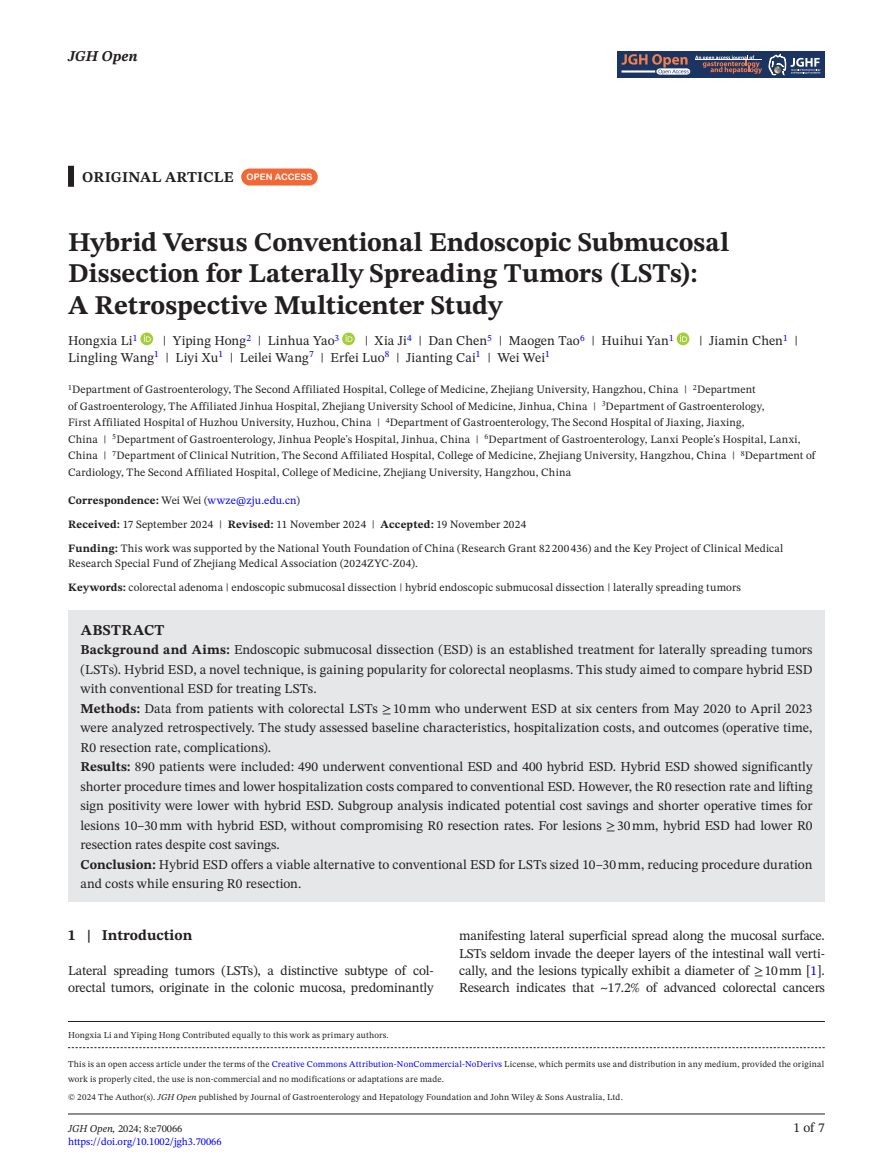
<style>
.page{position:relative;width:893px;height:1174px;background:#fff}
.page>*{position:absolute;margin:0;border:0;box-sizing:border-box;transform-origin:0 0}
.t1{font:700 27px/31.5px "STIX Two Text";color:#231f20}
.t2{font:700 15px "STIX Two Text";letter-spacing:.01em;color:#231f20}
.t3{font:italic 700 15px "STIX Two Text";color:#231f20}
.t4{font:13.5px/19.5px "STIX Two Text";color:#231f20}
.t5{font:11.25px/16.5px "STIX Two Text";letter-spacing:.015em;color:#231f20}
.t6{font:10.5px "STIX Two Text";color:#00f}
.t7{font:10.5px "STIX Two Text";color:#231f20}
.t8{font:9px/15px "STIX Two Text";letter-spacing:.02em;color:#231f20}
.s1{font-family:"Arial Rounded MT Bold";font-weight:400;font-size:9px;color:#fff}
.s2{font-weight:700}
.s3{color:#00f}
.s4{font-family:"STIX"}
.s5{font-style:italic}
</style>
<div class="page">
<hr style="left:68px;top:1113px;width:757px;height:1px;background:#231f20">
<div style="left:617px;top:51px;width:208px;height:27px;background:#1b3462"></div>
<svg style="left:769px;top:54px;width:51px;height:21px"></svg>
<svg style="left:621px;top:54px;width:141px;height:21px"></svg>
<div style="left:68px;top:166px;width:6px;height:21px;background:#231f20"></div>
<div style="left:68px;top:610px;width:757px;height:42px;background:#e6e7e9"></div>
<div style="left:68px;top:629px;width:757px;height:78px;background:#e6e7e9"></div>
<div style="left:68px;top:687px;width:757px;height:78px;background:#e6e7e9"></div>
<div style="left:68px;top:746px;width:757px;height:117px;background:#e6e7e9"></div>
<div style="left:68px;top:843px;width:757px;height:59px;background:#e6e7e9"></div>
<div style="left:241px;top:168px;width:77px;height:17px;background:#f16736;border-radius:9px"></div>
<svg style="left:140px;top:332px;width:13px;height:13px"></svg>
<svg style="left:144px;top:335px;width:7px;height:7px"></svg>
<svg style="left:342px;top:332px;width:13px;height:13px"></svg>
<svg style="left:346px;top:335px;width:6px;height:7px"></svg>
<div style="left:677px;top:332px;width:12px;height:13px;background:#a5cd39;border-radius:50%"></div>
<svg style="left:680px;top:335px;width:7px;height:7px"></svg>
<svg style="left:68px;top:1047px;width:757px;height:1px"></svg>
<hr style="left:68px;top:1021px;width:757px;height:1px;background:#231f20">
<p class="t3" style="left:68px;top:46px;width:71px">JGH Open</p>
<p class="t2" style="left:82px;top:166px;width:232px">ORIGINAL ARTICLE <span class="s1">OPEN ACCESS</span></p>
<h1 class="t1" style="left:68px;top:227px;width:663px">Hybrid Versus Conventional Endoscopic Submucosal<br>Dissection for Laterally Spreading Tumors (LSTs):<br>A Retrospective Multicenter Study</h1>
<p class="t4" style="left:68px;top:331px;width:71px">Hongxia Li<sup>1</sup></p>
<p class="t4" style="left:163px;top:331px;width:178px">| Yiping Hong<sup>2</sup> | Linhua Yao<sup>3</sup></p>
<p class="t4" style="left:365px;top:331px;width:310px">| Xia Ji<sup>4</sup> | Dan Chen<sup>5</sup> | Maogen Tao<sup>6</sup> | Huihui Yan<sup>1</sup></p>
<p class="t4" style="left:699px;top:331px;width:100px">| Jiamin Chen<sup>1</sup> |</p>
<p class="t4" style="left:68px;top:347px;width:483px">Lingling Wang<sup>1</sup> | Liyi Xu<sup>1</sup> | Leilei Wang<sup>7</sup> | Erfei Luo<sup>8</sup> | Jianting Cai<sup>1</sup> | Wei Wei<sup>1</sup></p>
<p class="t5" style="left:68px;top:381px;width:749px"><sup>1</sup>Department of Gastroenterology, The Second Affiliated Hospital, College of Medicine, Zhejiang University, Hangzhou, China | <sup>2</sup>Department<br>of Gastroenterology, The Affiliated Jinhua Hospital, Zhejiang University School of Medicine, Jinhua, China | <sup>3</sup>Department of Gastroenterology,<br>First Affiliated Hospital of Huzhou University, Huzhou, China | <sup>4</sup>Department of Gastroenterology, The Second Hospital of Jiaxing, Jiaxing,<br>China | <sup>5</sup>Department of Gastroenterology, Jinhua People's Hospital, Jinhua, China | <sup>6</sup>Department of Gastroenterology, Lanxi People's Hospital, Lanxi, China | <sup>7</sup>Department of Clinical Nutrition, The Second Affiliated Hospital, College of Medicine, Zhejiang University, Hangzhou, China | <sup>8</sup>Department of Cardiology, The Second Affiliated Hospital, College of Medicine, Zhejiang University, Hangzhou, China</p>
<p class="t5" style="left:68px;top:488px;width:717px;line-height:24px"><span class="s2">Correspondence:</span> Wei Wei (<span class="s3">wwze@zju.edu.cn</span>)<br><span class="s2">Received:</span> 17 September 2024 | <span class="s2">Revised:</span> 11 November 2024 | <span class="s2">Accepted:</span> 19 November 2024<br><span class="s2">Funding:</span> This work was supported by the National Youth Foundation of China (Research Grant 82200436) and the Key Project of Clinical Medical</p>
<p class="t5" style="left:68px;top:554px;width:351px">Research Special Fund of Zhejiang Medical Association (2024ZYC-Z04).</p>
<p class="t5" style="left:68px;top:579px;width:674px"><span class="s2">Keywords:</span> colorectal adenoma | endoscopic submucosal dissection | hybrid endoscopic submucosal dissection | laterally spreading tumors</p>
<p class="t2" style="left:81px;top:619px;width:85px">ABSTRACT</p>
<p class="t4" style="left:80px;top:640px;width:734px"><span class="s2">Background and Aims:</span> Endoscopic submucosal dissection (ESD) is an established treatment for laterally spreading tumors (LSTs). Hybrid ESD, a novel technique, is gaining popularity for colorectal neoplasms. This study aimed to compare hybrid ESD with conventional ESD for treating LSTs.<br><span class="s2">Methods:</span> Data from patients with colorectal LSTs <span class="s4">≥</span>10mm who underwent ESD at six centers from May 2020 to April 2023 were analyzed retrospectively. The study assessed baseline characteristics, hospitalization costs, and outcomes (operative time, R0 resection rate, complications).<br><span class="s2">Results:</span> 890 patients were included: 490 underwent conventional ESD and 400 hybrid ESD. Hybrid ESD showed significantly shorter procedure times and lower hospitalization costs compared to conventional ESD. However, the R0 resection rate and lifting sign positivity were lower with hybrid ESD. Subgroup analysis indicated potential cost savings and shorter operative times for lesions 10–30mm with hybrid ESD, without compromising R0 resection rates. For lesions <span class="s4">≥</span>30mm, hybrid ESD had lower R0 resection rates despite cost savings.<br><span class="s2">Conclusion:</span> Hybrid ESD offers a viable alternative to conventional ESD for LSTs sized 10–30mm, reducing procedure duration and costs while ensuring R0 resection.</p>
<p class="t2" style="left:68px;top:924px;width:126px">1 | Introduction</p>
<p class="t4" style="left:68px;top:961px;width:367px;line-height:17.2px">Lateral spreading tumors (LSTs), a distinctive subtype of col&shy;orectal tumors, originate in the colonic mucosa, predominantly</p>
<p class="t4" style="left:459px;top:927px;width:367px;line-height:17.2px;text-align:justify">manifesting lateral superficial spread along the mucosal surface.<br>LSTs seldom invade the deeper layers of the intestinal wall verti&shy;cally, and the lesions typically exhibit a diameter of <span class="s4">≥</span>10mm [<span class="s3">1</span>].<br>Research indicates that ~17.2% of advanced colorectal cancers</p>
<p class="t8" style="left:68px;top:1028px;width:322px">Hongxia Li and Yiping Hong Contributed equally to this work as primary authors.</p>
<p class="t8" style="left:68px;top:1056px;width:758px">This is an open access article under the terms of the <span class="s3">Creative Commons Attribution-NonCommercial-NoDerivs</span> License, which permits use and distribution in any medium, provided the original work is properly cited, the use is non-commercial and no modifications or adaptations are made.</p>
<p class="t8" style="left:68px;top:1089px;width:556px">© 2024 The Author(s). <span class="s5">JGH Open</span> published by Journal of Gastroenterology and Hepatology Foundation and John Wiley &amp; Sons Australia, Ltd.</p>
<p class="t7" style="left:68px;top:1121px;width:116px"><span class="s5">JGH Open,</span> 2024; 8:e70066</p>
<p class="t4" style="left:793px;top:1118px;width:33px">1 of 7</p>
<p class="t6" style="left:68px;top:1134px;width:155px">https://doi.org/10.1002/jgh3.70066</p>
</div>
